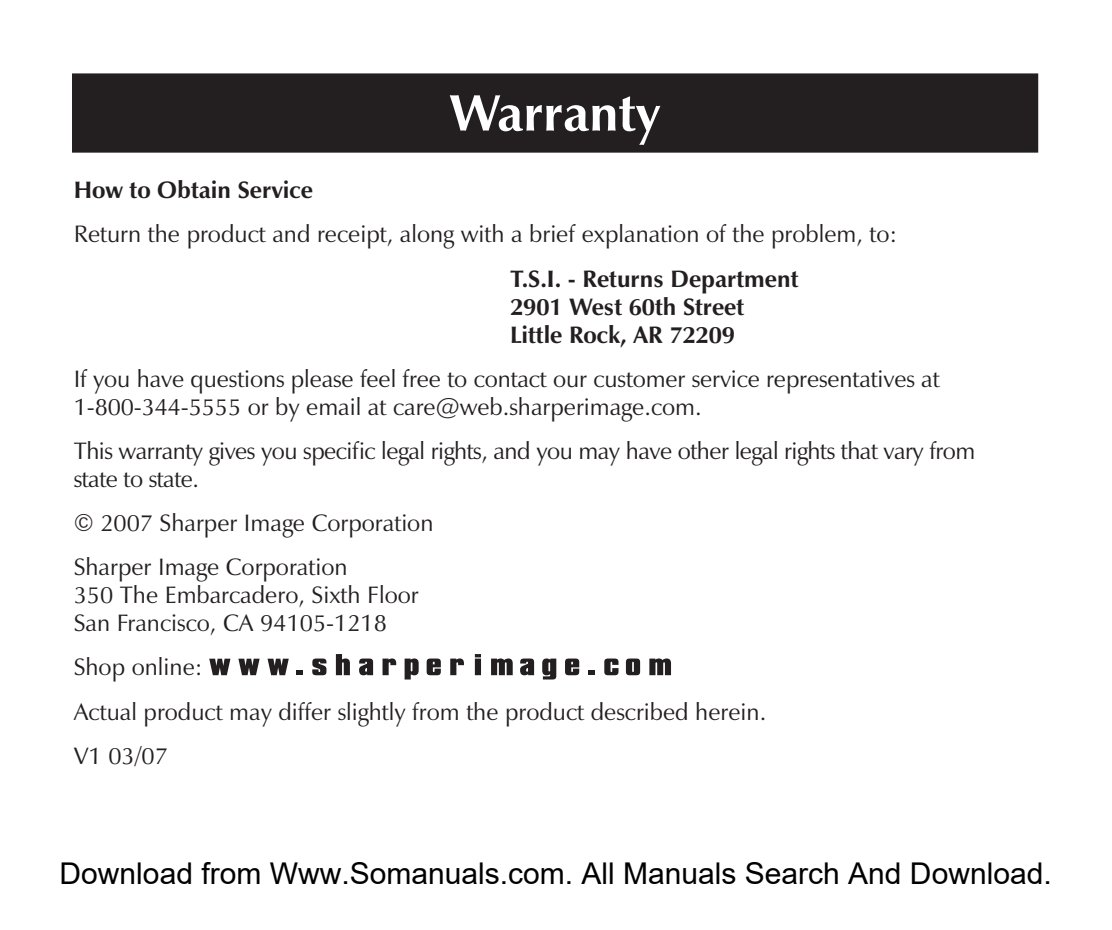
<style>
.page{position:relative;width:1112px;height:930px;background:#fff}
.page>*{position:absolute;margin:0;border:0;box-sizing:border-box;transform-origin:0 0}
.t1{font:700 52px "Zapf Humanist 601 BT";color:#fff}
.t2{font:30px "Arial";color:#000}
.t3{font:24px/44px "Zapf Humanist 601 BT";color:#231f20}
.t4{font:24px/28px "Zapf Humanist 601 BT";letter-spacing:-.02em;color:#231f20}
.t5{font:700 24px/28px "Zapf Humanist 601 BT";color:#231f20}
</style>
<div class="page">
<svg style="left:312px;top:658px;width:14px;height:17px"></svg>
<svg style="left:336px;top:654px;width:14px;height:21px"></svg>
<svg style="left:359px;top:658px;width:14px;height:17px"></svg>
<svg style="left:382px;top:658px;width:14px;height:17px"></svg>
<svg style="left:404px;top:658px;width:14px;height:21px"></svg>
<svg style="left:426px;top:658px;width:15px;height:17px"></svg>
<svg style="left:450px;top:658px;width:14px;height:17px"></svg>
<svg style="left:475px;top:654px;width:6px;height:3px"></svg>
<div style="left:475px;top:658px;width:6px;height:17px;background:#231f20"></div>
<svg style="left:491px;top:658px;width:21px;height:17px"></svg>
<svg style="left:520px;top:658px;width:14px;height:17px"></svg>
<svg style="left:542px;top:658px;width:14px;height:21px"></svg>
<svg style="left:565px;top:658px;width:14px;height:17px"></svg>
<svg style="left:588px;top:670px;width:6px;height:5px"></svg>
<svg style="left:604px;top:658px;width:14px;height:17px"></svg>
<svg style="left:625px;top:658px;width:15px;height:17px"></svg>
<svg style="left:649px;top:658px;width:22px;height:17px"></svg>
<svg style="left:209px;top:659px;width:21px;height:16px"></svg>
<svg style="left:238px;top:659px;width:21px;height:16px"></svg>
<svg style="left:267px;top:659px;width:22px;height:16px"></svg>
<svg style="left:296px;top:670px;width:6px;height:5px"></svg>
<div style="left:72px;top:73px;width:965px;height:80px;background:#231f20"></div>
<h1 class="t1" style="left:449px;top:81px;width:212px">Warranty</h1>
<p class="t5" style="left:74px;top:176px;width:241px">How to Obtain Service</p>
<p class="t3" style="left:74px;top:212px;width:825px">Return the product and receipt, along with a brief explanation of the problem, to:</p>
<p class="t5" style="left:510px;top:264px;width:290px">T.S.I. - Returns Department<br>2901 West 60th Street<br>Little Rock, AR 72209</p>
<p class="t3" style="left:74px;top:364px;width:867px;line-height:28px">If you have questions please feel free to contact our customer service representatives at<br>1-800-344-5555 or by email at care@web.sharperimage.com.</p>
<p class="t4" style="left:74px;top:437px;width:903px">This warranty gives you specific legal rights, and you may have other legal rights that vary from state to state.</p>
<p class="t3" style="left:74px;top:501px;width:361px">© 2007 Sharper Image Corporation<br>Sharper Image Corporation</p>
<p class="t3" style="left:74px;top:581px;width:346px;line-height:28px">350 The Embarcadero, Sixth Floor<br>San Francisco, CA 94105-1218</p>
<p class="t3" style="left:74px;top:645px;width:693px">Shop online:<br>Actual product may differ slightly from the product described herein.<br>V1 03/07</p>
<p class="t2" style="left:60px;top:856px;width:993px">Download from Www.Somanuals.com. All Manuals Search And Download.</p>
</div>
